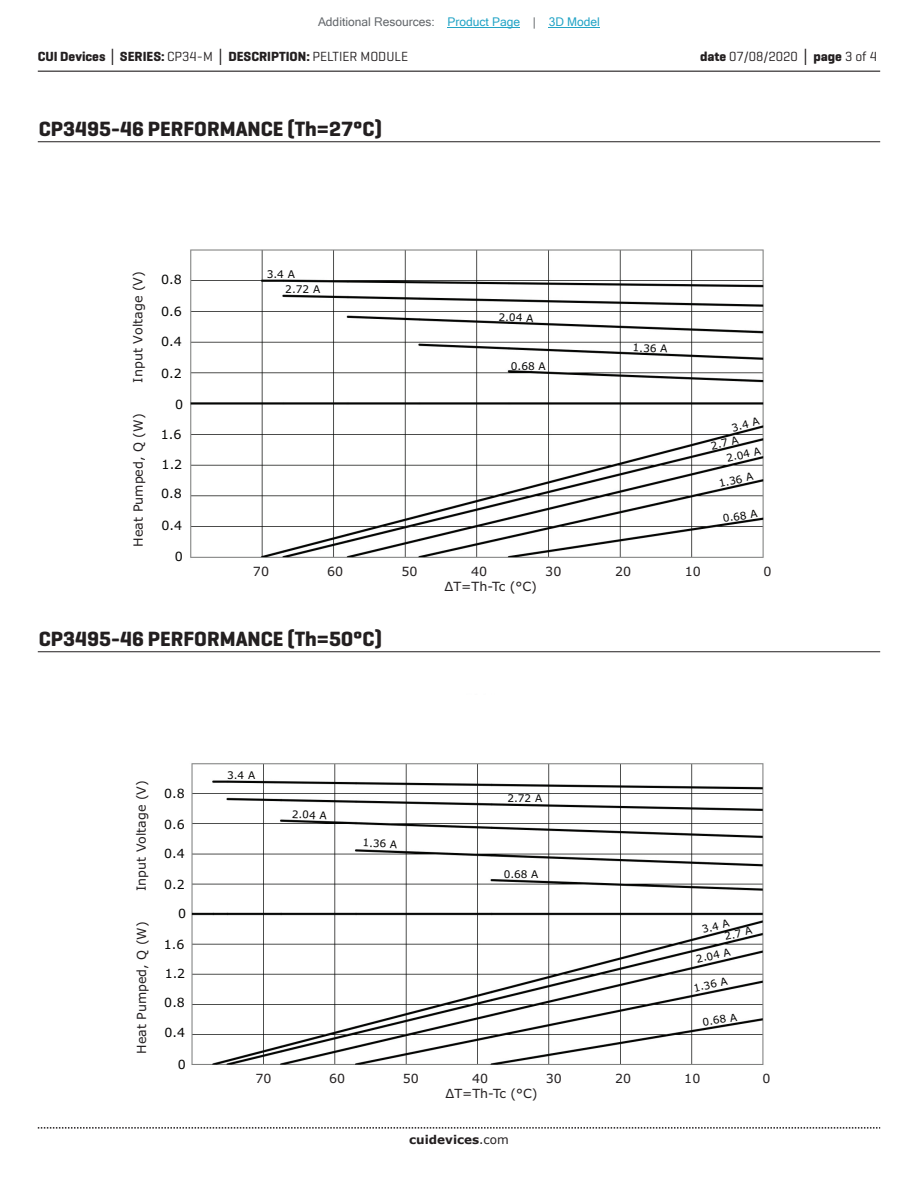
<style>
.page{position:relative;width:918px;height:1188px;background:#fff}
.page>*{position:absolute;margin:0;border:0;box-sizing:border-box;transform-origin:0 0}
.t1{font:700 21px "Geogrotesque";color:#231f20}
.t2{font:700 13.5px "Geogrotesque";color:#231f20}
.t3{font:13.5px "Geogrotesque";color:#231f20}
.t4{font:12.75px "Verdana";color:#231f20}
.t5{font:12.75px "Verdana";color:#050504}
.t6{font:12.6px "Verdana";color:#231f20}
.t7{font:12.6px "Verdana";color:#050504}
.t8{font:12px "Microsoft Sans Serif";color:#63676b}
.t9{font:700 12px "Verdana";color:#231f20}
.t10{font:10.5px "Verdana";color:#050504}
.s1{color:#23a4c6}
.s2{font-family:"Verdana"}
.s3{font-weight:400}
.s4{font-weight:700}
.s5{font-family:"Verdana";font-weight:700}
</style>
<div class="page">
<hr style="left:38px;top:71px;width:842px;height:1px;background:#231f20">
<svg style="left:38px;top:1127px;width:842px;height:2px"></svg>
<img style="left:190px;top:249px;width:574px;height:309px">
<hr style="left:38px;top:141px;width:842px;height:1px;background:#231f20">
<img style="left:191px;top:763px;width:573px;height:302px">
<hr style="left:38px;top:651px;width:842px;height:1px;background:#231f20">
<hr style="left:448px;top:27px;width:72px;height:1px;background:#23a4c6">
<hr style="left:549px;top:27px;width:51px;height:1px;background:#23a4c6">
<p class="t8" style="left:318px;top:15px;width:283px">Additional Resources: <span class="s1">Product Page</span> | <span class="s1">3D Model</span></p>
<p class="t2" style="left:38px;top:48px;width:372px">CUI Devices <span class="s2">│</span> SERIES: <span class="s3">CP34-M</span> <span class="s2">│</span> DESCRIPTION: <span class="s3">PELTIER MODULE</span></p>
<p class="t3" style="left:700px;top:48px;width:179px"><span class="s4">date</span> 07/08/2020 <span class="s5">│</span> <span class="s4">page</span> 3 of 4</p>
<h1 class="t1" style="left:39px;top:116px;width:345px">CP3495-46 PERFORMANCE (Th=27°C)</h1>
<p class="t4" style="left:129px;top:383px;width:113px;rotate:-90deg">Input Voltage (V)</p>
<p class="t4" style="left:130px;top:547px;width:135px;rotate:-90deg">Heat Pumped, Q (W)</p>
<p class="t5" style="left:161px;top:270px;width:22px">0.8</p>
<p class="t5" style="left:161px;top:302px;width:22px">0.6</p>
<p class="t5" style="left:161px;top:332px;width:22px">0.4</p>
<p class="t5" style="left:161px;top:365px;width:22px">0.2</p>
<p class="t5" style="left:175px;top:395px;width:10px">0</p>
<p class="t5" style="left:161px;top:425px;width:22px">1.6</p>
<p class="t5" style="left:162px;top:455px;width:22px">1.2</p>
<p class="t5" style="left:161px;top:484px;width:22px">0.8</p>
<p class="t5" style="left:161px;top:516px;width:22px">0.4</p>
<p class="t5" style="left:175px;top:548px;width:10px">0</p>
<p class="t10" style="left:267px;top:267px;width:30px">3.4 A</p>
<p class="t10" style="left:285px;top:282px;width:36px">2.72 A</p>
<p class="t10" style="left:499px;top:310px;width:36px;rotate:2deg">2.04 A</p>
<p class="t10" style="left:511px;top:359px;width:36px">0.68 A</p>
<p class="t10" style="left:633px;top:340px;width:36px;rotate:3deg">1.36 A</p>
<p class="t10" style="left:730px;top:421px;width:30px;rotate:-15deg">3.4 A</p>
<p class="t10" style="left:709px;top:439px;width:30px;rotate:-13deg">2.7 A</p>
<p class="t10" style="left:717px;top:476px;width:36px;rotate:-12deg">1.36 A</p>
<p class="t10" style="left:722px;top:511px;width:36px;rotate:-9deg">0.68 A</p>
<p class="t10" style="left:725px;top:451px;width:36px;rotate:-14deg">2.04 A</p>
<p class="t4" style="left:253px;top:562px;width:18px">70</p>
<p class="t4" style="left:327px;top:562px;width:18px">60</p>
<p class="t4" style="left:401px;top:562px;width:18px">50</p>
<p class="t4" style="left:471px;top:562px;width:18px">40</p>
<p class="t4" style="left:545px;top:562px;width:18px">30</p>
<p class="t4" style="left:615px;top:562px;width:18px">20</p>
<p class="t4" style="left:685px;top:562px;width:18px">10</p>
<p class="t4" style="left:763px;top:562px;width:10px">0</p>
<h1 class="t1" style="left:39px;top:626px;width:345px">CP3495-46 PERFORMANCE (Th=50°C)</h1>
<p class="t4" style="left:444px;top:578px;width:94px">ΔT=Th-Tc (°C)</p>
<p class="t6" style="left:132px;top:891px;width:112px;rotate:-90deg">Input Voltage (V)</p>
<p class="t6" style="left:133px;top:1054px;width:134px;rotate:-90deg">Heat Pumped, Q (W)</p>
<p class="t7" style="left:164px;top:785px;width:22px">0.8</p>
<p class="t7" style="left:164px;top:815px;width:22px">0.6</p>
<p class="t7" style="left:164px;top:844px;width:22px">0.4</p>
<p class="t7" style="left:164px;top:875px;width:22px">0.2</p>
<p class="t7" style="left:178px;top:905px;width:10px">0</p>
<p class="t7" style="left:164px;top:936px;width:22px">1.6</p>
<p class="t7" style="left:165px;top:964px;width:22px">1.2</p>
<p class="t7" style="left:164px;top:994px;width:22px">0.8</p>
<p class="t7" style="left:165px;top:1024px;width:22px">0.4</p>
<p class="t7" style="left:178px;top:1055px;width:10px">0</p>
<p class="t10" style="left:227px;top:768px;width:30px">3.4 A</p>
<p class="t10" style="left:292px;top:807px;width:36px;rotate:2deg">2.04 A</p>
<p class="t10" style="left:363px;top:835px;width:36px;rotate:3deg">1.36 A</p>
<p class="t10" style="left:507px;top:791px;width:36px">2.72 A</p>
<p class="t10" style="left:504px;top:867px;width:36px">0.68 A</p>
<p class="t10" style="left:700px;top:923px;width:30px;rotate:-15deg">3.4 A</p>
<p class="t10" style="left:723px;top:929px;width:30px;rotate:-13deg">2.7 A</p>
<p class="t10" style="left:692px;top:981px;width:36px;rotate:-12deg">1.36 A</p>
<p class="t10" style="left:701px;top:1015px;width:36px;rotate:-9deg">0.68 A</p>
<p class="t10" style="left:695px;top:952px;width:36px;rotate:-14deg">2.04 A</p>
<p class="t6" style="left:255px;top:1069px;width:18px">70</p>
<p class="t6" style="left:329px;top:1069px;width:18px">60</p>
<p class="t6" style="left:403px;top:1069px;width:18px">50</p>
<p class="t6" style="left:472px;top:1069px;width:18px">40</p>
<p class="t6" style="left:546px;top:1069px;width:18px">30</p>
<p class="t6" style="left:615px;top:1069px;width:18px">20</p>
<p class="t6" style="left:684px;top:1069px;width:18px">10</p>
<p class="t6" style="left:762px;top:1069px;width:10px">0</p>
<p class="t6" style="left:446px;top:1085px;width:93px">ΔT=Th-Tc (°C)</p>
<p class="t9" style="left:409px;top:1131px;width:101px">cuidevices<span class="s3">.com</span></p>
</div>
